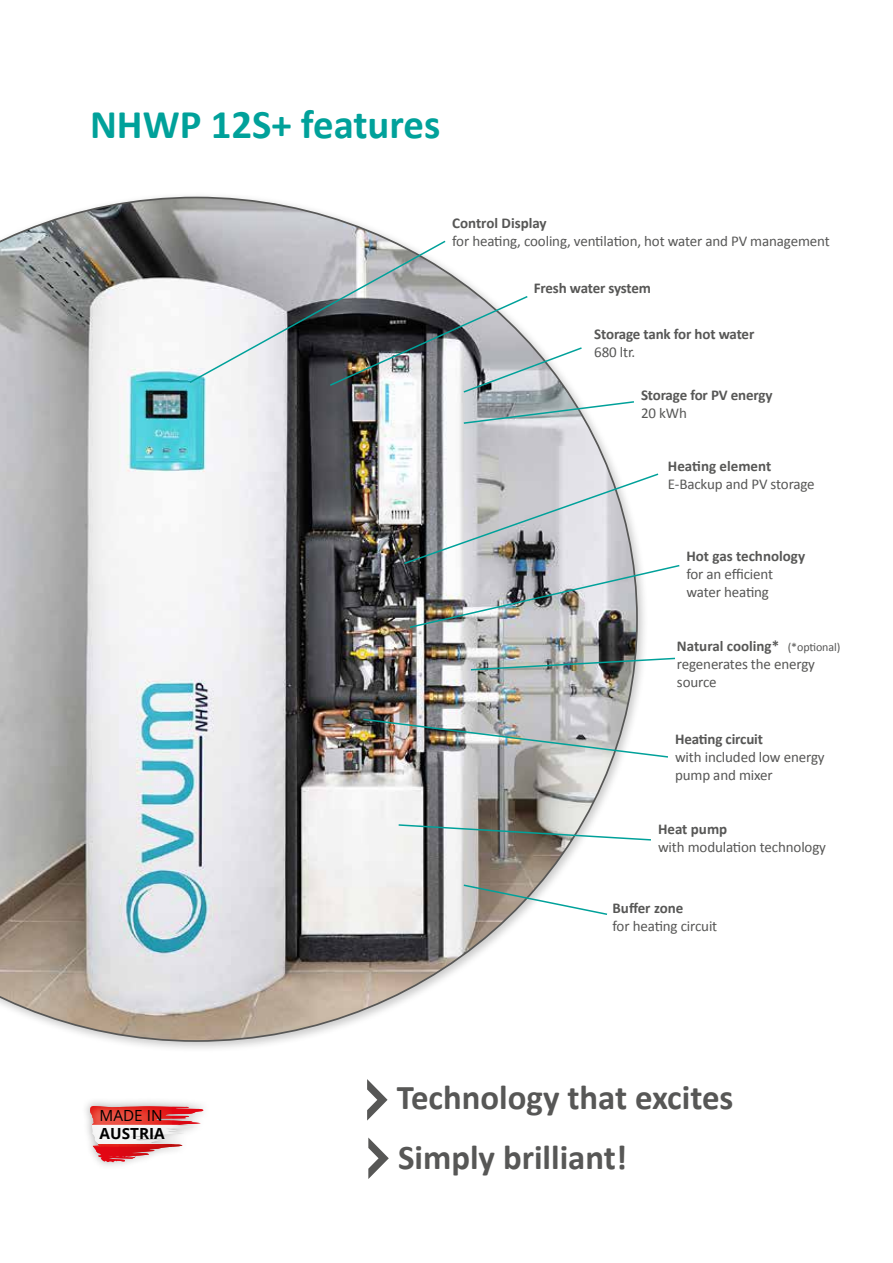
<style>
.page{position:relative;width:893px;height:1263px;background:#fff}
.page>*{position:absolute;margin:0;border:0;box-sizing:border-box;transform-origin:0 0}
.t1{font:700 40.8px "Calibri";color:#00a19a}
.t2{font:700 34.8px/60px "Calibri";color:#575756}
.t3{font:700 15.3px "Open Sans";color:#000}
.t4{font:15.3px "Open Sans";color:#000}
.t5{font:15px/18px "Calibri";letter-spacing:-.01em;color:#575756}
.t6{font:700 15px "Calibri";letter-spacing:-.01em;color:#575756}
.s1{font-weight:700}
.s2{font-size:12px}
</style>
<div class="page">
<div style="left:81px;top:1097px;width:130px;height:74px;background:#000;opacity:.33"></div>
<img style="left:172px;top:1107px;width:31px;height:7px">
<img style="left:90px;top:1106px;width:82px;height:3px">
<svg style="left:90px;top:1109px;width:111px;height:53px"></svg>
<img style="left:0;top:197px;width:638px;height:845px">
<svg style="left:462px;top:400px;width:174px;height:25px"></svg>
<svg style="left:402px;top:472px;width:278px;height:157px"></svg>
<img style="left:469px;top:657px;width:206px;height:14px">
<img style="left:362px;top:718px;width:306px;height:41px">
<svg style="left:397px;top:823px;width:254px;height:18px"></svg>
<svg style="left:462px;top:883px;width:147px;height:33px"></svg>
<svg style="left:367px;top:1079px;width:21px;height:41px"></svg>
<svg style="left:368px;top:1137px;width:21px;height:42px"></svg>
<svg style="left:188px;top:239px;width:395px;height:155px"></svg>
<h1 class="t1" style="left:90px;top:98px;width:352px">NHWP 12S+ features</h1>
<p class="t6" style="left:452px;top:213px;width:96px">Control Display</p>
<p class="t5" style="left:452px;top:232px;width:379px">for heating, cooling, ventilation, hot water and PV management</p>
<p class="t6" style="left:534px;top:278px;width:119px">Fresh water system</p>
<p class="t6" style="left:594px;top:325px;width:162px">Storage tank for hot water</p>
<p class="t5" style="left:594px;top:343px;width:43px">680 ltr.</p>
<p class="t6" style="left:641px;top:386px;width:133px">Storage for PV energy</p>
<p class="t5" style="left:641px;top:404px;width:47px">20 kWh</p>
<p class="t6" style="left:668px;top:457px;width:105px">Heating element</p>
<p class="t5" style="left:668px;top:475px;width:148px">E-Backup and PV storage</p>
<p class="t6" style="left:686px;top:546px;width:120px">Hot gas technology</p>
<p class="t5" style="left:686px;top:565px;width:88px">for an efficient water heating</p>
<p class="t5" style="left:677px;top:637px;width:165px"><span class="s1">Natural cooling*</span> <span class="s2">(*optional) </span>regenerates the energy source</p>
<p class="t6" style="left:675px;top:730px;width:89px">Heating circuit</p>
<p class="t5" style="left:675px;top:748px;width:151px">with included low energy pump and mixer</p>
<p class="t6" style="left:658px;top:819px;width:71px">Heat pump</p>
<p class="t5" style="left:658px;top:838px;width:170px">with modulation technology</p>
<p class="t6" style="left:612px;top:899px;width:72px">Buffer zone</p>
<p class="t5" style="left:612px;top:917px;width:106px">for heating circuit</p>
<p class="t4" style="left:100px;top:1105px;width:65px">MADE IN</p>
<p class="t3" style="left:100px;top:1123px;width:67px">AUSTRIA</p>
<h2 class="t2" style="left:397px;top:1067px;width:338px">Technology that excites<br>Simply brilliant!</h2>
</div>
